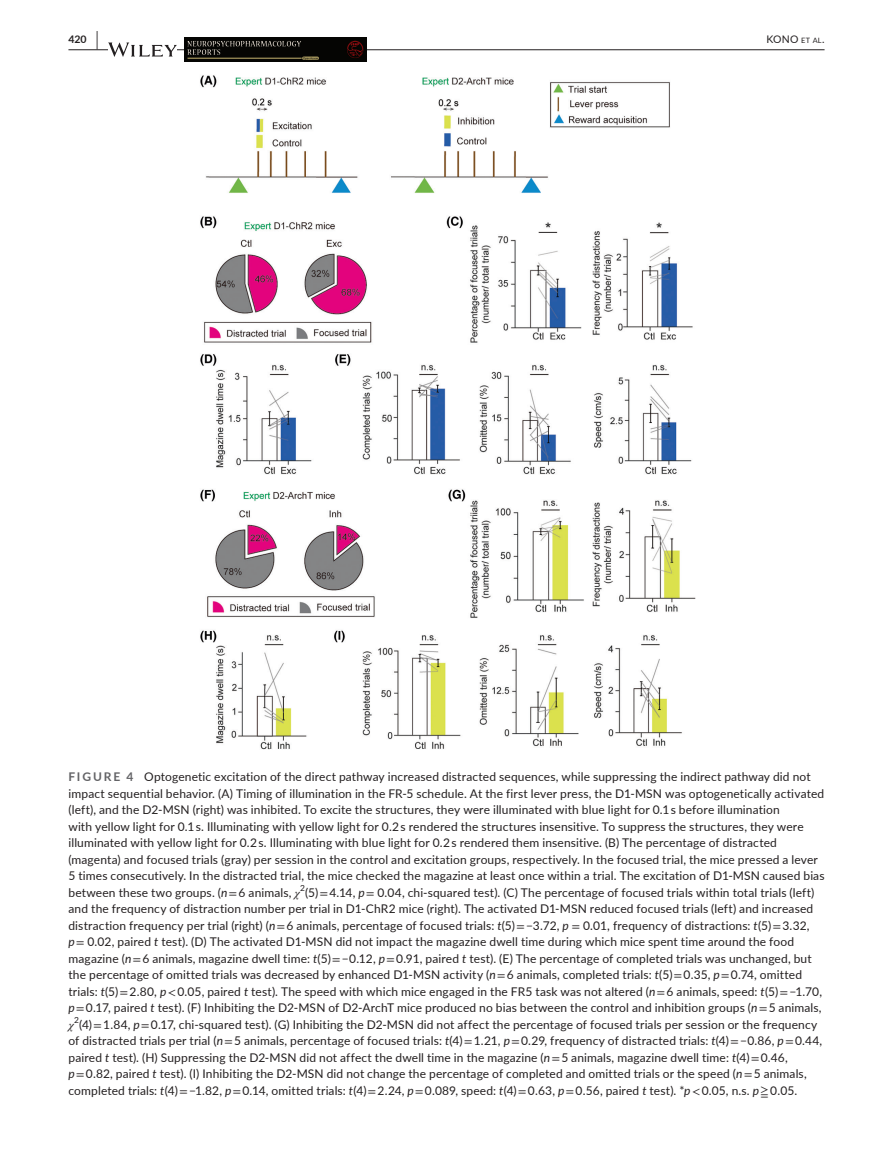
<style>
.page{position:relative;width:893px;height:1174px;background:#fff}
.page>*{position:absolute;margin:0;border:0;box-sizing:border-box;transform-origin:0 0}
.t1{font:12px/16.5px "Lato";letter-spacing:.01em;color:#231f20}
.t2{font:10.5px "Lato";color:#231f20}
.t3{font:700 10.5px "Lato";color:#231f20}
.s1{font-size:19.5px}
.s2{font-size:7.35px}
.s3{font-weight:700;color:#636366}
.s4{font-style:italic}
.s5{font-family:"STIX"}
.s6{font-family:"STIX";font-style:italic}
</style>
<div class="page">
<hr style="left:68px;top:49px;width:756px;height:1px;background:#231f20">
<svg style="left:108px;top:42px;width:69px;height:15px"></svg>
<img style="left:185px;top:38px;width:182px;height:23px">
<img style="left:200px;top:75px;width:495px;height:674px">
<p class="t3" style="left:68px;top:31px;width:31px">420 <span class="s1">|</span></p>
<p class="t2" style="left:766px;top:31px;width:60px">KONO <span class="s2">et al</span>.</p>
<p class="t1" style="left:68px;top:768px;width:758px"><span class="s3">FIGURE 4</span> Optogenetic excitation of the direct pathway increased distracted sequences, while suppressing the indirect pathway did not impact sequential behavior. (A) Timing of illumination in the FR-5 schedule. At the first lever press, the D1-MSN was optogenetically activated (left), and the D2-MSN (right) was inhibited. To excite the structures, they were illuminated with blue light for 0.1 s before illumination<br>with yellow light for 0.1 s. Illuminating with yellow light for 0.2 s rendered the structures insensitive. To suppress the structures, they were illuminated with yellow light for 0.2 s. Illuminating with blue light for 0.2 s rendered them insensitive. (B) The percentage of distracted (magenta) and focused trials (gray) per session in the control and excitation groups, respectively. In the focused trial, the mice pressed a lever 5 times consecutively. In the distracted trial, the mice checked the magazine at least once within a trial. The excitation of D1-MSN caused bias between these two groups. (<span class="s4">n</span><span class="s5">=</span> 6 animals, <span class="s6">χ</span><sup>2</sup>(5) <span class="s5">=</span> 4.14, <span class="s4">p</span><span class="s5">=</span> 0.04, chi-squared test). (C) The percentage of focused trials within total trials (left) and the frequency of distraction number per trial in D1-ChR2 mice (right). The activated D1-MSN reduced focused trials (left) and increased distraction frequency per trial (right) (<span class="s4">n</span><span class="s5">=</span> 6 animals, percentage of focused trials: <span class="s4">t</span>(5) <span class="s5">=</span> −3.72, <span class="s4">p</span> <span class="s5">=</span> 0.01, frequency of distractions: <span class="s4">t</span>(5) <span class="s5">=</span> 3.32, <span class="s4">p</span><span class="s5">=</span> 0.02, paired <span class="s4">t</span> test). (D) The activated D1-MSN did not impact the magazine dwell time during which mice spent time around the food magazine (<span class="s4">n</span><span class="s5">=</span> 6 animals, magazine dwell time: <span class="s4">t</span>(5) <span class="s5">=</span> −0.12, <span class="s4">p</span><span class="s5">=</span> 0.91, paired <span class="s4">t</span> test). (E) The percentage of completed trials was unchanged, but the percentage of omitted trials was decreased by enhanced D1-MSN activity (<span class="s4">n</span><span class="s5">=</span> 6 animals, completed trials: <span class="s4">t</span>(5) <span class="s5">=</span> 0.35, <span class="s4">p</span><span class="s5">=</span> 0.74, omitted trials: <span class="s4">t</span>(5) <span class="s5">=</span> 2.80, <span class="s4">p</span><span class="s5">&lt;</span> 0.05, paired <span class="s4">t</span> test). The speed with which mice engaged in the FR5 task was not altered (<span class="s4">n</span><span class="s5">=</span> 6 animals, speed: <span class="s4">t</span>(5) <span class="s5">=</span> −1.70, <span class="s4">p</span><span class="s5">=</span> 0.17, paired <span class="s4">t</span> test). (F) Inhibiting the D2-MSN of D2-ArchT mice produced no bias between the control and inhibition groups (<span class="s4">n</span><span class="s5">=</span> 5 animals, <span class="s6">χ</span><sup>2</sup>(4) <span class="s5">=</span> 1.84, <span class="s4">p</span><span class="s5">=</span> 0.17, chi-squared test). (G) Inhibiting the D2-MSN did not affect the percentage of focused trials per session or the frequency of distracted trials per trial (<span class="s4">n</span><span class="s5">=</span> 5 animals, percentage of focused trials: <span class="s4">t</span>(4) <span class="s5">=</span> 1.21, <span class="s4">p</span><span class="s5">=</span> 0.29, frequency of distracted trials: <span class="s4">t</span>(4) <span class="s5">=</span> −0.86, <span class="s4">p</span><span class="s5">=</span> 0.44, paired <span class="s4">t</span> test). (H) Suppressing the D2-MSN did not affect the dwell time in the magazine (<span class="s4">n</span><span class="s5">=</span> 5 animals, magazine dwell time: <span class="s4">t</span>(4) <span class="s5">=</span> 0.46,<br><span class="s4">p</span><span class="s5">=</span> 0.82, paired <span class="s4">t</span> test). (I) Inhibiting the D2-MSN did not change the percentage of completed and omitted trials or the speed (<span class="s4">n</span><span class="s5">=</span> 5 animals, completed trials: <span class="s4">t</span>(4) <span class="s5">=</span> −1.82, <span class="s4">p</span><span class="s5">=</span> 0.14, omitted trials: <span class="s4">t</span>(4) <span class="s5">=</span> 2.24, <span class="s4">p</span><span class="s5">=</span> 0.089, speed: <span class="s4">t</span>(4) <span class="s5">=</span> 0.63, <span class="s4">p</span><span class="s5">=</span> 0.56, paired <span class="s4">t</span> test). *<span class="s4">p</span><span class="s5">&lt;</span> 0.05, n.s. <span class="s4">p</span><span class="s5">≧</span> 0.05.</p>
</div>
